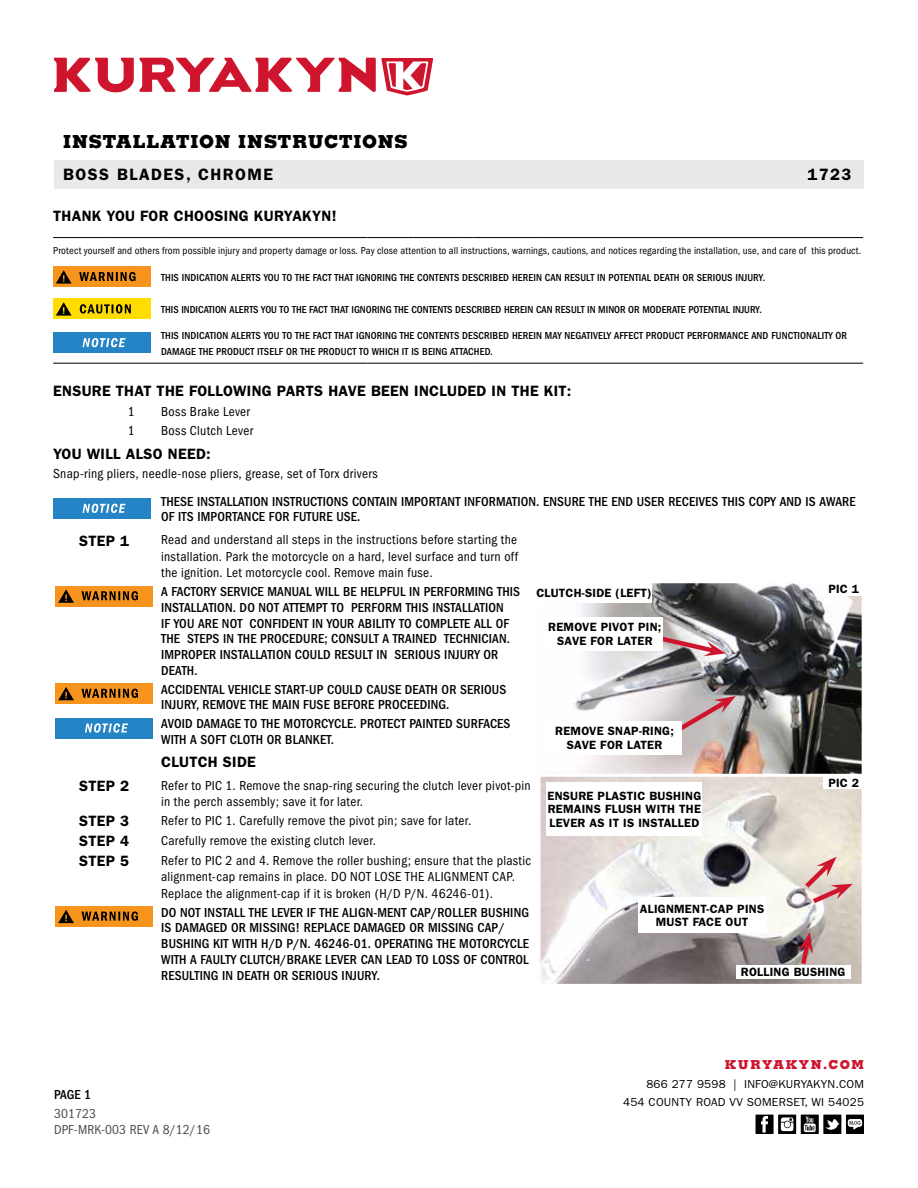
<style>
.page{position:relative;width:918px;height:1188px;background:#fff}
.page>*{position:absolute;margin:0;border:0;box-sizing:border-box;transform-origin:0 0}
.t1{font:800 18px "Memphis";letter-spacing:.04em;color:#000}
.t2{font:600 16.5px "Franklin Gothic";letter-spacing:.09em;color:#000}
.t3{font:600 15px "Franklin Gothic";letter-spacing:.02em;color:#000}
.t4{font:500 condensed 13.5px/15.8px "Franklin Gothic";letter-spacing:.01em;color:#000}
.t5{font:condensed 13.5px/16.5px "Franklin Gothic";letter-spacing:.02em;color:#000}
.t6{font:condensed 13.5px/15.8px "Franklin Gothic";letter-spacing:.01em;color:#4d4d4f}
.t7{font:800 12.3px "Memphis";letter-spacing:.12em;color:#ce152d}
.t8{font:600 12px/13.5px "Franklin Gothic";letter-spacing:.02em;color:#000;text-align:center}
.t9{font:11.7px/18px "Franklin Gothic";letter-spacing:.02em;color:#000;text-align:right}
.t10{font:500 condensed 10.5px/15.8px "Franklin Gothic";letter-spacing:.01em;color:#000}
.t11{font:condensed 10.5px "Franklin Gothic";letter-spacing:.015em;color:#000}
</style>
<div class="page">
<svg style="left:54px;top:58px;width:379px;height:38px"></svg>
<div style="left:54px;top:160px;width:810px;height:29px;background:#e9e9ea"></div>
<div style="left:846px;top:1115px;width:18px;height:19px;background:#000"></div>
<svg style="left:848px;top:1119px;width:14px;height:11px"></svg>
<svg style="left:778px;top:1115px;width:18px;height:19px"></svg>
<svg style="left:781px;top:1117px;width:12px;height:14px"></svg>
<div style="left:756px;top:1115px;width:18px;height:19px;background:#000"></div>
<svg style="left:761px;top:1116px;width:7px;height:17px"></svg>
<svg style="left:801px;top:1115px;width:18px;height:19px"></svg>
<svg style="left:804px;top:1117px;width:12px;height:15px"></svg>
<div style="left:823px;top:1115px;width:18px;height:19px;background:#000"></div>
<svg style="left:825px;top:1119px;width:15px;height:11px"></svg>
<hr style="left:53px;top:237px;width:54px;height:1px;background:#000">
<hr style="left:107px;top:237px;width:54px;height:1px;background:#000">
<hr style="left:161px;top:237px;width:207px;height:1px;background:#000">
<hr style="left:368px;top:237px;width:45px;height:1px;background:#000">
<hr style="left:413px;top:237px;width:46px;height:1px;background:#000">
<svg style="left:459px;top:237px;width:14px;height:1px"></svg>
<hr style="left:473px;top:237px;width:66px;height:1px;background:#000">
<hr style="left:539px;top:237px;width:324px;height:1px;background:#000">
<hr style="left:53px;top:363px;width:54px;height:1px;background:#000">
<hr style="left:107px;top:363px;width:54px;height:1px;background:#000">
<hr style="left:161px;top:363px;width:207px;height:1px;background:#000">
<hr style="left:368px;top:363px;width:45px;height:1px;background:#000">
<hr style="left:413px;top:363px;width:46px;height:1px;background:#000">
<svg style="left:459px;top:363px;width:14px;height:1px"></svg>
<hr style="left:473px;top:363px;width:66px;height:1px;background:#000">
<hr style="left:539px;top:363px;width:324px;height:1px;background:#000">
<div style="left:53px;top:267px;width:97px;height:20px;background:#f7941e"></div>
<svg style="left:79px;top:272px;width:57px;height:9px"></svg>
<svg style="left:56px;top:270px;width:16px;height:14px"></svg>
<div style="left:53px;top:299px;width:97px;height:20px;background:#fd0"></div>
<svg style="left:56px;top:302px;width:16px;height:14px"></svg>
<svg style="left:80px;top:304px;width:51px;height:10px"></svg>
<div style="left:53px;top:333px;width:97px;height:20px;background:#2484c6"></div>
<svg style="left:83px;top:338px;width:43px;height:9px"></svg>
<div style="left:53px;top:498px;width:97px;height:20px;background:#2484c6"></div>
<svg style="left:83px;top:504px;width:43px;height:9px"></svg>
<div style="left:56px;top:586px;width:97px;height:20px;background:#f7941e"></div>
<svg style="left:82px;top:591px;width:56px;height:9px"></svg>
<svg style="left:58px;top:589px;width:16px;height:14px"></svg>
<img style="left:542px;top:585px;width:318px;height:397px">
<div style="left:539px;top:582px;width:324px;height:193px;border:2px solid #fff"></div>
<div style="left:56px;top:684px;width:97px;height:20px;background:#f7941e"></div>
<svg style="left:82px;top:689px;width:56px;height:9px"></svg>
<svg style="left:58px;top:687px;width:16px;height:13px"></svg>
<div style="left:56px;top:718px;width:97px;height:20px;background:#2484c6"></div>
<svg style="left:85px;top:723px;width:43px;height:10px"></svg>
<div style="left:539px;top:775px;width:324px;height:210px;border:2px solid #fff"></div>
<div style="left:56px;top:906px;width:97px;height:20px;background:#f7941e"></div>
<svg style="left:82px;top:911px;width:56px;height:10px"></svg>
<svg style="left:58px;top:910px;width:16px;height:13px"></svg>
<div style="left:824px;top:582px;width:40px;height:14px;background:#fff"></div>
<div style="left:824px;top:776px;width:40px;height:13px;background:#fff"></div>
<div style="left:547px;top:782px;width:155px;height:54px;background:#fff"></div>
<div style="left:638px;top:897px;width:128px;height:36px;background:#fff"></div>
<div style="left:736px;top:965px;width:115px;height:14px;background:#fff"></div>
<svg style="left:675px;top:696px;width:61px;height:38px;background:#c4a6aa"></svg>
<svg style="left:646px;top:631px;width:80px;height:25px"></svg>
<svg style="left:800px;top:857px;width:53px;height:50px;background:#ddb7b2"></svg>
<svg style="left:798px;top:932px;width:15px;height:33px"></svg>
<div style="left:536px;top:582px;width:116px;height:21px;background:#fff"></div>
<div style="left:547px;top:617px;width:116px;height:33px;background:#fff"></div>
<div style="left:547px;top:721px;width:135px;height:34px;background:#fff"></div>
<h1 class="t1" style="left:63px;top:130px;width:346px">INSTALLATION INSTRUCTIONS</h1>
<p class="t2" style="left:63px;top:165px;width:211px">BOSS BLADES, CHROME</p>
<p class="t2" style="left:807px;top:165px;width:46px">1723</p>
<p class="t3" style="left:53px;top:207px;width:285px">THANK YOU FOR CHOOSING KURYAKYN!</p>
<p class="t11" style="left:53px;top:245px;width:810px">Protect yourself and others from possible injury and property damage or loss. Pay close attention to all instructions, warnings, cautions, and notices regarding the installation, use, and care of this product.</p>
<p class="t10" style="left:161px;top:270px;width:606px">THIS INDICATION ALERTS YOU TO THE FACT THAT IGNORING THE CONTENTS DESCRIBED HEREIN CAN RESULT IN POTENTIAL DEATH OR SERIOUS INJURY.</p>
<p class="t10" style="left:161px;top:302px;width:602px">THIS INDICATION ALERTS YOU TO THE FACT THAT IGNORING THE CONTENTS DESCRIBED HEREIN CAN RESULT IN MINOR OR MODERATE POTENTIAL INJURY.</p>
<p class="t10" style="left:161px;top:328px;width:687px">THIS INDICATION ALERTS YOU TO THE FACT THAT IGNORING THE CONTENTS DESCRIBED HEREIN MAY NEGATIVELY AFFECT PRODUCT PERFORMANCE AND FUNCTIONALITY OR<br>DAMAGE THE PRODUCT ITSELF OR THE PRODUCT TO WHICH IT IS BEING ATTACHED.</p>
<p class="t3" style="left:53px;top:382px;width:520px">ENSURE THAT THE FOLLOWING PARTS HAVE BEEN INCLUDED IN THE KIT:</p>
<p class="t5" style="left:128px;top:404px;width:8px">1</p>
<p class="t5" style="left:161px;top:404px;width:90px">Boss Brake Lever</p>
<p class="t5" style="left:128px;top:423px;width:8px">1</p>
<p class="t5" style="left:161px;top:423px;width:94px">Boss Clutch Lever</p>
<p class="t3" style="left:53px;top:445px;width:159px">YOU WILL ALSO NEED:</p>
<p class="t5" style="left:53px;top:466px;width:326px">Snap-ring pliers, needle-nose pliers, grease, set of Torx drivers</p>
<p class="t4" style="left:161px;top:493px;width:696px">THESE INSTALLATION INSTRUCTIONS CONTAIN IMPORTANT INFORMATION. ENSURE THE END USER RECEIVES THIS COPY AND IS AWARE<br>OF ITS IMPORTANCE FOR FUTURE USE.</p>
<p class="t3" style="left:79px;top:532px;width:52px">STEP 1</p>
<p class="t5" style="left:161px;top:532px;width:358px;text-align:justify">Read and understand all steps in the instructions before starting the installation. Park the motorcycle on a hard, level surface and turn off the ignition. Let motorcycle cool. Remove main fuse.</p>
<p class="t4" style="left:161px;top:584px;width:360px">A FACTORY SERVICE MANUAL WILL BE HELPFUL IN PERFORMING THIS INSTALLATION. DO NOT ATTEMPT TO PERFORM THIS INSTALLATION<br>IF YOU ARE NOT CONFIDENT IN YOUR ABILITY TO COMPLETE ALL OF THE STEPS IN THE PROCEDURE; CONSULT A TRAINED TECHNICIAN.<br>IMPROPER INSTALLATION COULD RESULT IN SERIOUS INJURY OR DEATH.</p>
<p class="t4" style="left:161px;top:681px;width:347px">ACCIDENTAL VEHICLE START-UP COULD CAUSE DEATH OR SERIOUS<br>INJURY, REMOVE THE MAIN FUSE BEFORE PROCEEDING.</p>
<p class="t4" style="left:161px;top:716px;width:351px">AVOID DAMAGE TO THE MOTORCYCLE. PROTECT PAINTED SURFACES<br>WITH A SOFT CLOTH OR BLANKET.</p>
<p class="t3" style="left:161px;top:753px;width:96px">CLUTCH SIDE</p>
<p class="t3" style="left:79px;top:777px;width:52px">STEP 2</p>
<p class="t5" style="left:161px;top:777px;width:371px">Refer to PIC 1. Remove the snap-ring securing the clutch lever pivot-pin in the perch assembly; save it for later.</p>
<p class="t3" style="left:79px;top:812px;width:52px">STEP 3</p>
<p class="t5" style="left:161px;top:812px;width:312px">Refer to PIC 1. Carefully remove the pivot pin; save for later.</p>
<p class="t3" style="left:79px;top:832px;width:52px">STEP 4</p>
<p class="t5" style="left:161px;top:832px;width:216px">Carefully remove the existing clutch lever.</p>
<p class="t3" style="left:79px;top:852px;width:52px">STEP 5</p>
<p class="t5" style="left:161px;top:852px;width:371px">Refer to PIC 2 and 4. Remove the roller bushing; ensure that the plastic alignment-cap remains in place. DO NOT LOSE THE ALIGNMENT CAP.<br>Replace the alignment-cap if it is broken (H/D P/N. 46246-01).</p>
<p class="t4" style="left:161px;top:904px;width:369px">DO NOT INSTALL THE LEVER IF THE ALIGN-MENT CAP/ROLLER BUSHING IS DAMAGED OR MISSING! REPLACE DAMAGED OR MISSING CAP/ BUSHING KIT WITH H/D P/N. 46246-01. OPERATING THE MOTORCYCLE WITH A FAULTY CLUTCH/BRAKE LEVER CAN LEAD TO LOSS OF CONTROL RESULTING IN DEATH OR SERIOUS INJURY.</p>
<p class="t8" style="left:828px;top:583px;width:32px">PIC 1</p>
<p class="t8" style="left:536px;top:586px;width:117px">CLUTCH-SIDE (LEFT)</p>
<p class="t8" style="left:548px;top:620px;width:115px">REMOVE PIVOT PIN;<br>SAVE FOR LATER</p>
<p class="t8" style="left:555px;top:725px;width:120px">REMOVE SNAP-RING;<br>SAVE FOR LATER</p>
<p class="t8" style="left:828px;top:776px;width:32px">PIC 2</p>
<p class="t8" style="left:547px;top:789px;width:155px;text-align:justify">ENSURE PLASTIC BUSHING REMAINS FLUSH WITH THE LEVER AS IT IS INSTALLED</p>
<p class="t8" style="left:640px;top:902px;width:126px">ALIGNMENT-CAP PINS<br>MUST FACE OUT</p>
<p class="t8" style="left:741px;top:966px;width:106px">ROLLING BUSHING</p>
<p class="t4" style="left:54px;top:1087px;width:39px">PAGE 1</p>
<p class="t6" style="left:54px;top:1106px;width:157px">301723<br>DPF-MRK-003 REV A 8/12/16</p>
<p class="t7" style="left:725px;top:1057px;width:141px">KURYAKYN.COM</p>
<p class="t9" style="left:623px;top:1076px;width:242px">866 277 9598 | INFO@KURYAKYN.COM<br>454 COUNTY ROAD VV SOMERSET, WI 54025</p>
</div>
